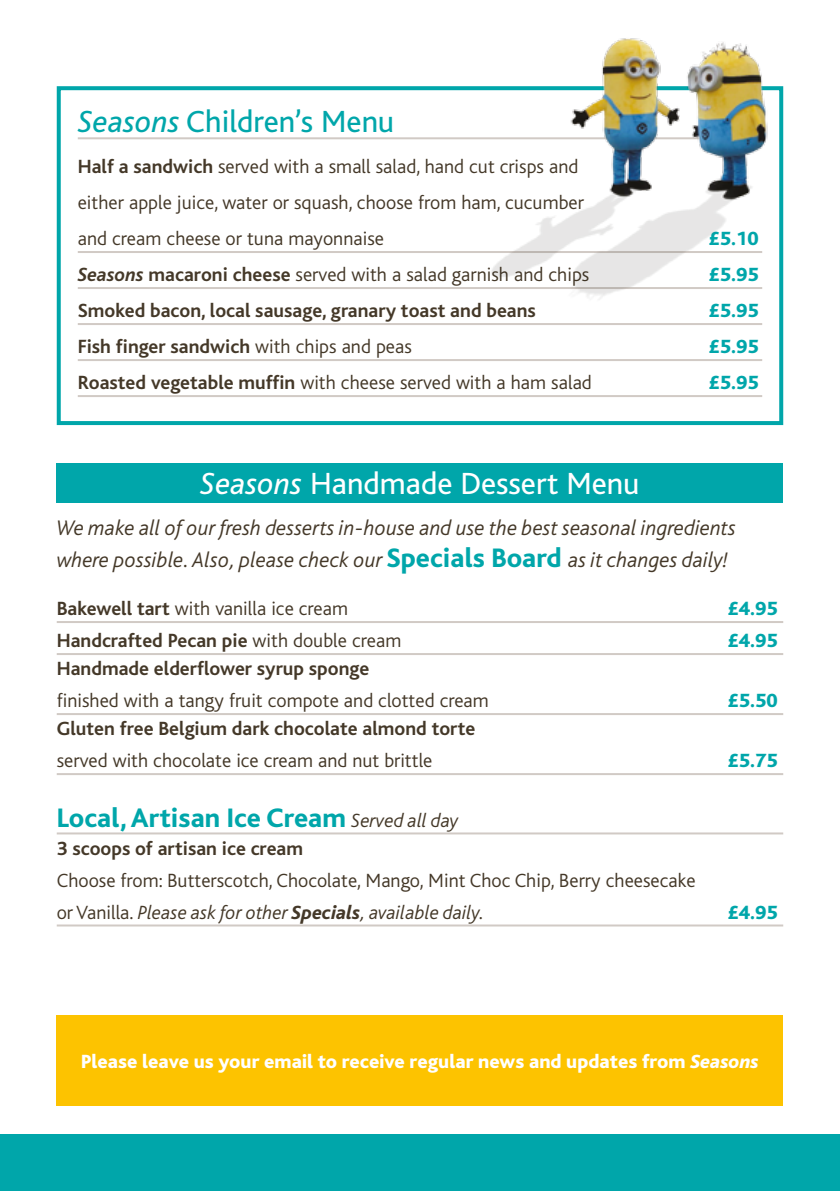
<style>
.page{position:relative;width:840px;height:1191px;background:#fff}
.page>*{position:absolute;margin:0;border:0;box-sizing:border-box;transform-origin:0 0}
.t1{font:32px "Bliss";color:#fff}
.t2{font:32px "Bliss";color:#00a6aa}
.t3{font:800 28px "Bliss";color:#00a6aa}
.t4{font:italic 300 22px/32px "Bliss";color:#443828}
.t5{font:300 20px/36px "Bliss";color:#443828}
.t6{font:700 20px "Bliss";color:#443828}
.t7{font:800 20px "Bliss";color:#fff}
.t8{font:800 20px "Bliss";color:#00a6aa}
.s1{font-style:italic}
.s2{font-weight:700}
.s3{font-weight:700;font-style:italic}
.s4{font-weight:300}
.s5{font-weight:800;font-style:normal;font-size:28px;color:#00a6aa}
.s6{font-weight:300;font-style:italic;font-size:20px;color:#443828}
.s7{font-weight:800;font-style:italic}
</style>
<div class="page">
<div style="left:0;top:1134px;width:839px;height:57px;background:#00a6aa"></div>
<hr style="left:78px;top:137px;width:683px;height:2px;background:#d1cac5">
<hr style="left:78px;top:251px;width:683px;height:2px;background:#d1cac5">
<hr style="left:78px;top:287px;width:683px;height:2px;background:#d1cac5">
<hr style="left:78px;top:323px;width:683px;height:2px;background:#d1cac5">
<hr style="left:78px;top:359px;width:683px;height:2px;background:#d1cac5">
<hr style="left:78px;top:395px;width:683px;height:2px;background:#d1cac5">
<div style="left:57px;top:86px;width:725px;height:339px;border:4px solid #00a6aa"></div>
<img style="left:462px;top:38px;width:322px;height:317px">
<hr style="left:839px;top:0;width:1px;height:1134px;background:#f3eaf5">
<hr style="left:57px;top:621px;width:725px;height:2px;background:#d1cac5">
<hr style="left:57px;top:653px;width:725px;height:2px;background:#d1cac5">
<hr style="left:57px;top:713px;width:725px;height:2px;background:#d1cac5">
<hr style="left:57px;top:773px;width:725px;height:2px;background:#d1cac5">
<hr style="left:57px;top:832px;width:725px;height:2px;background:#d1cac5">
<hr style="left:57px;top:924px;width:725px;height:2px;background:#d1cac5">
<div style="left:57px;top:463px;width:725px;height:40px;background:#00a6aa"></div>
<div style="left:57px;top:1015px;width:725px;height:91px;background:#fdc300"></div>
<h1 class="t2" style="left:78px;top:104px;width:318px"><span class="s1">Seasons</span> Children’s Menu</h1>
<p class="t5" style="left:78px;top:149px;width:507px"><span class="s2">Half a sandwich</span> served with a small salad, hand cut crisps and either apple juice, water or squash, choose from ham, cucumber and cream cheese or tuna mayonnaise</p>
<p class="t8" style="left:708px;top:228px;width:51px">£5.10</p>
<p class="t5" style="left:78px;top:257px;width:513px"><span class="s3">Seasons</span> <span class="s2">macaroni cheese</span> served with a salad garnish and chips</p>
<p class="t8" style="left:708px;top:264px;width:51px">£5.95</p>
<p class="t6" style="left:78px;top:300px;width:459px">Smoked bacon, local sausage, granary toast and beans</p>
<p class="t8" style="left:708px;top:300px;width:51px">£5.95</p>
<p class="t6" style="left:78px;top:336px;width:335px">Fish finger sandwich <span class="s4">with chips and peas</span></p>
<p class="t8" style="left:708px;top:336px;width:51px">£5.95</p>
<p class="t5" style="left:78px;top:365px;width:515px"><span class="s2">Roasted vegetable muffin</span> with cheese served with a ham salad</p>
<p class="t8" style="left:708px;top:372px;width:51px">£5.95</p>
<h1 class="t1" style="left:200px;top:466px;width:440px"><span class="s1">Seasons</span> Handmade Dessert Menu</h1>
<p class="t4" style="left:57px;top:512px;width:680px">We make all of our fresh desserts in-house and use the best seasonal ingredients where possible. Also, please check our <span class="s5">Specials Board</span> as it changes daily!</p>
<p class="t5" style="left:57px;top:591px;width:293px"><span class="s2">Bakewell tart</span> with vanilla ice cream</p>
<p class="t8" style="left:727px;top:598px;width:51px">£4.95</p>
<p class="t6" style="left:57px;top:630px;width:346px">Handcrafted Pecan pie <span class="s4">with double cream</span></p>
<p class="t8" style="left:727px;top:630px;width:51px">£4.95</p>
<p class="t6" style="left:57px;top:658px;width:314px">Handmade elderflower syrup sponge</p>
<p class="t5" style="left:57px;top:683px;width:433px">finished with a tangy fruit compote and clotted cream</p>
<p class="t8" style="left:727px;top:690px;width:51px">£5.50</p>
<p class="t6" style="left:57px;top:718px;width:420px">Gluten free Belgium dark chocolate almond torte</p>
<p class="t5" style="left:57px;top:743px;width:377px">served with chocolate ice cream and nut brittle</p>
<p class="t8" style="left:727px;top:750px;width:51px">£5.75</p>
<h2 class="t3" style="left:57px;top:803px;width:403px">Local, Artisan Ice Cream <span class="s6">Served all day</span></h2>
<p class="t6" style="left:57px;top:838px;width:248px">3 scoops of artisan ice cream</p>
<p class="t5" style="left:57px;top:864px;width:640px;line-height:32px">Choose from: Butterscotch, Chocolate, Mango, Mint Choc Chip, Berry cheesecake or Vanilla. <span class="s1">Please ask for other</span> <span class="s7">Specials</span><span class="s1">, available daily.</span></p>
<p class="t8" style="left:727px;top:902px;width:51px">£4.95</p>
<p class="t7" style="left:81px;top:1051px;width:678px">Please leave us your email to receive regular news and updates from <span class="s1">Seasons</span></p>
</div>
